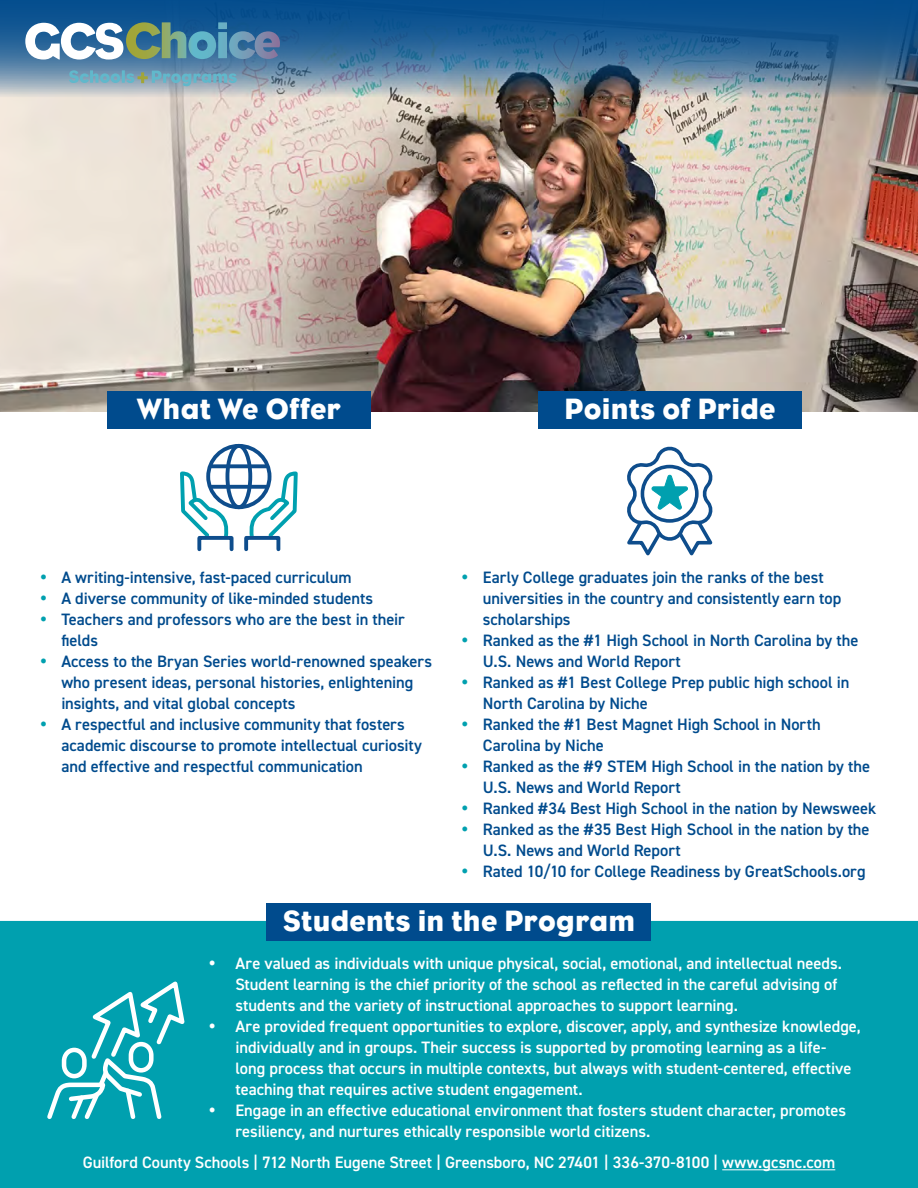
<style>
.page{position:relative;width:918px;height:1188px;background:#fff}
.page>*{position:absolute;margin:0;border:0;box-sizing:border-box;transform-origin:0 0}
.Subheader_Maroon{font:30px "Eagle";letter-spacing:.005em;color:#fff}
.t1{font:600 16.5px/21px "DIN2014";color:#004b8d}
.Main_Paragraph{font:600 16.5px/21px "DIN2014";color:#fff}
.s1{color:#00a0af}
</style>
<div class="page">
<img style="left:0;top:105px;width:918px;height:306px">
<img style="left:0;top:0;width:918px;height:105px">
<svg style="left:69px;top:70px;width:168px;height:16px;background:#78a7b9"></svg>
<svg style="left:25px;top:22px;width:255px;height:38px"></svg>
<div style="left:0;top:921px;width:918px;height:267px;background:#00a0af"></div>
<hr style="left:722px;top:1169px;width:113px;height:1px;background:#fff">
<div style="left:107px;top:391px;width:263px;height:38px;background:#004b8d"></div>
<svg style="left:180px;top:470px;width:49px;height:66px"></svg>
<div style="left:197px;top:536px;width:37px;height:15px;border:4px solid #0e4d8c"></div>
<svg style="left:248px;top:470px;width:50px;height:71px"></svg>
<div style="left:244px;top:536px;width:36px;height:15px;border:4px solid #0e4d8c"></div>
<div style="left:206px;top:444px;width:65px;height:65px;border:4px solid #0e4d8c;border-radius:50%"></div>
<div style="left:226px;top:444px;width:26px;height:65px;border:4px solid #0e4d8c;border-radius:50%"></div>
<svg style="left:210px;top:485px;width:58px;height:4px"></svg>
<svg style="left:210px;top:464px;width:58px;height:4px"></svg>
<div style="left:538px;top:391px;width:263px;height:38px;background:#004b8d"></div>
<svg style="left:627px;top:447px;width:85px;height:108px"></svg>
<div style="left:641px;top:465px;width:58px;height:58px;border:4px solid #0e4d8c;border-radius:50%"></div>
<div style="left:267px;top:903px;width:384px;height:38px;background:#004b8d"></div>
<svg style="left:47px;top:982px;width:137px;height:137px"></svg>
<p class="Subheader_Maroon" style="left:137px;top:392px;width:205px">What We Offer</p>
<p class="Subheader_Maroon" style="left:564px;top:392px;width:212px">Points of Pride</p>
<p class="t1" style="left:483px;top:567px;width:360px;text-indent:-22px"><span class="s1">•</span> Early College graduates join the ranks of the best universities in the country and consistently earn top scholarships</p>
<p class="t1" style="left:483px;top:630px;width:377px;text-indent:-22px"><span class="s1">•</span> Ranked as the #1 High School in North Carolina by the<br>U.S. News and World Report</p>
<p class="t1" style="left:483px;top:672px;width:368px;text-indent:-22px"><span class="s1">•</span> Ranked as #1 Best College Prep public high school in<br>North Carolina by Niche</p>
<p class="t1" style="left:483px;top:714px;width:339px;text-indent:-22px"><span class="s1">•</span> Ranked the #1 Best Magnet High School in North<br>Carolina by Niche</p>
<p class="t1" style="left:483px;top:756px;width:389px;text-indent:-22px"><span class="s1">•</span> Ranked as the #9 STEM High School in the nation by the<br>U.S. News and World Report</p>
<p class="t1" style="left:461px;top:798px;width:416px"><span class="s1">•</span> Ranked #34 Best High School in the nation by Newsweek</p>
<p class="t1" style="left:483px;top:819px;width:388px;text-indent:-22px"><span class="s1">•</span> Ranked as the #35 Best High School in the nation by the<br>U.S. News and World Report</p>
<p class="t1" style="left:461px;top:861px;width:406px"><span class="s1">•</span> Rated 10/10 for College Readiness by GreatSchools.org</p>
<p class="Subheader_Maroon" style="left:283px;top:904px;width:354px">Students in the Program</p>
<p class="Main_Paragraph" style="left:235px;top:952px;width:608px;text-indent:-27px">• Are valued as individuals with unique physical, social, emotional, and intellectual needs.<br>Student learning is the chief priority of the school as reflected in the careful advising of students and the variety of instructional approaches to support learning.</p>
<p class="Main_Paragraph" style="left:235px;top:1015px;width:627px;text-indent:-27px">• Are provided frequent opportunities to explore, discover, apply, and synthesize knowledge, individually and in groups. Their success is supported by promoting learning as a life-<br>long process that occurs in multiple contexts, but always with student-centered, effective teaching that requires active student engagement.</p>
<p class="Main_Paragraph" style="left:235px;top:1099px;width:612px;text-indent:-27px">• Engage in an effective educational environment that fosters student character, promotes resiliency, and nurtures ethically responsible world citizens.</p>
<p class="t1" style="left:40px;top:567px;width:313px"><span class="s1">•</span> A writing-intensive, fast-paced curriculum</p>
<p class="t1" style="left:40px;top:588px;width:335px"><span class="s1">•</span> A diverse community of like-minded students</p>
<p class="t1" style="left:61px;top:609px;width:345px;text-indent:-22px"><span class="s1">•</span> Teachers and professors who are the best in their fields</p>
<p class="t1" style="left:61px;top:651px;width:372px;text-indent:-22px"><span class="s1">•</span> Access to the Bryan Series world-renowned speakers who present ideas, personal histories, enlightening insights, and vital global concepts</p>
<p class="t1" style="left:61px;top:714px;width:362px;text-indent:-22px"><span class="s1">•</span> A respectful and inclusive community that fosters academic discourse to promote intellectual curiosity and effective and respectful communication</p>
<p class="Main_Paragraph" style="left:83px;top:1152px;width:754px">Guilford County Schools | 712 North Eugene Street | Greensboro, NC 27401 | 336-370-8100 | www.gcsnc.com</p>
</div>
